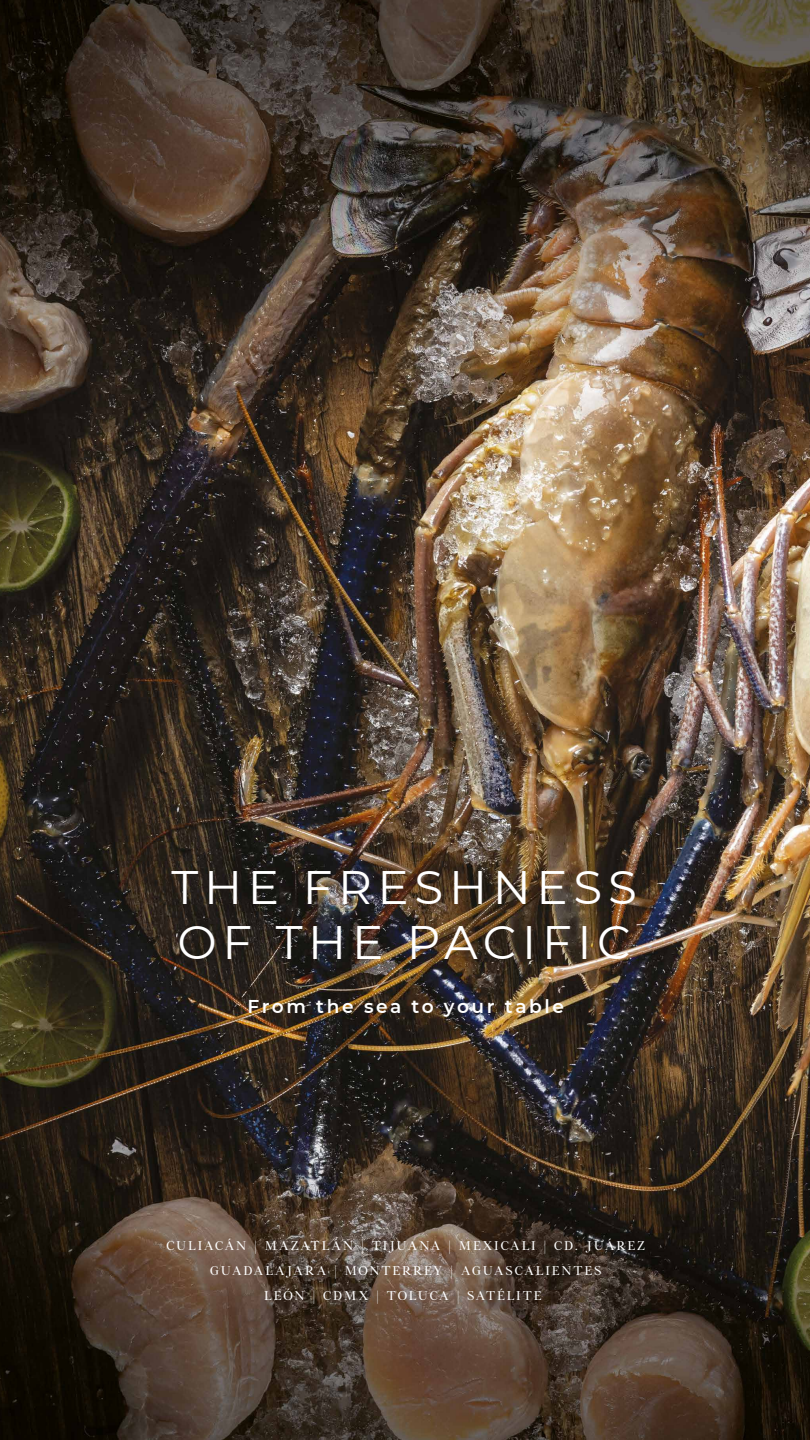
<style>
.page{position:relative;width:810px;height:1440px;background:#fff}
.page>*{position:absolute;margin:0;border:0;box-sizing:border-box;transform-origin:0 0}
.t1{font:46.88px/55.2px "Montserrat";letter-spacing:.12em;color:#fff}
.t2{font:600 18.52px "Montserrat";letter-spacing:.14em;color:#fff}
.t3{font:13.12px/24.6px "Botera TFE";letter-spacing:.13em;color:#fff;text-align:center}
</style>
<div class="page">
<img style="left:0;top:0;width:810px;height:1440px">
<h1 class="t1" style="left:172px;top:858px;width:467px">THE FRESHNESS<br>OF THE PACIFIC</h1>
<h2 class="t2" style="left:248px;top:993px;width:318px">From the sea to your table</h2>
<p class="t3" style="left:166px;top:1234px;width:480px">CULIACÁN | MAZATLÁN | TIJUANA | MEXICALI | CD. JUÁREZ<br>GUADALAJARA | MONTERREY | AGUASCALIENTES<br>LEÓN | CDMX | TOLUCA | SATÉLITE</p>
</div>
